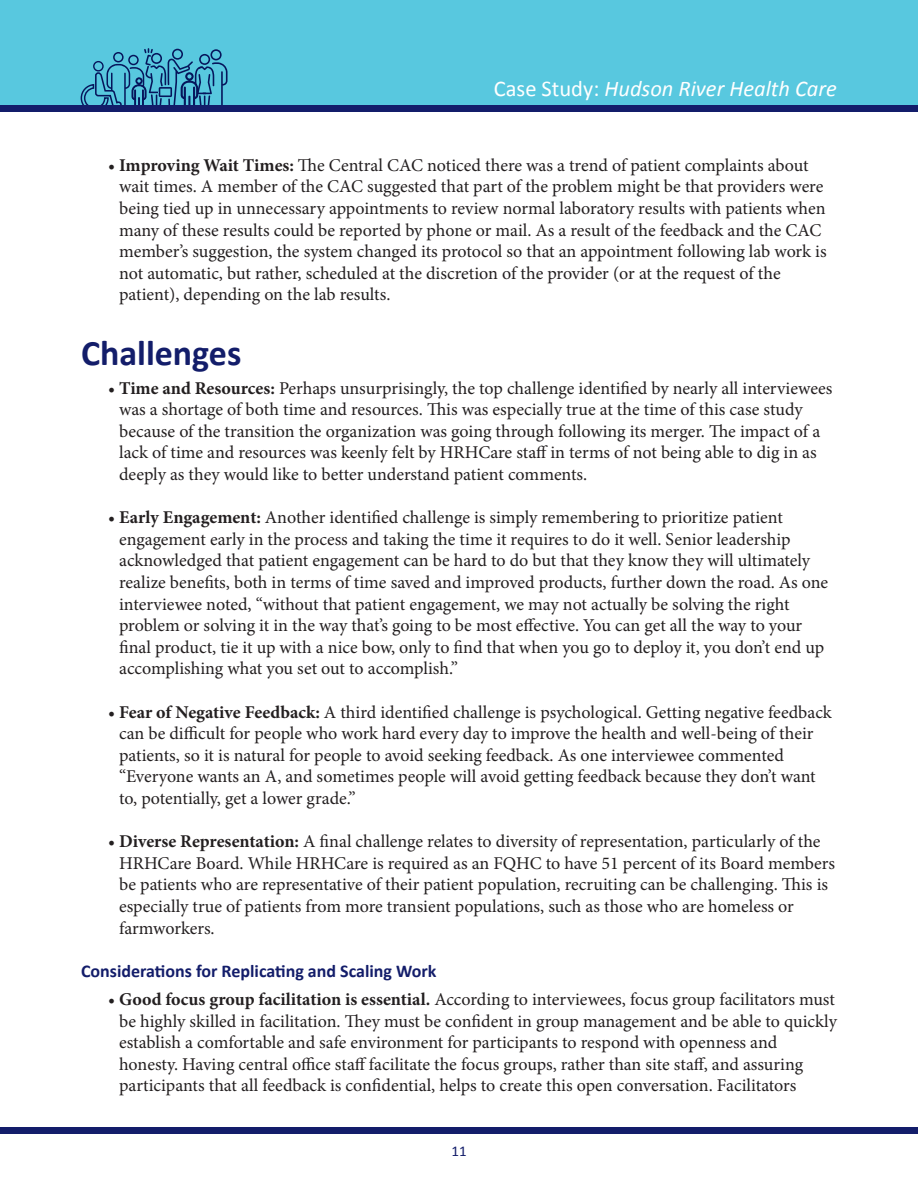
<style>
.page{position:relative;width:918px;height:1188px;background:#fff}
.page>*{position:absolute;margin:0;border:0;box-sizing:border-box;transform-origin:0 0}
.t1{font:700 36px "Calibri";color:#131d6a}
.t2{font:italic 22.5px "Calibri";color:#fff}
.t3{font:18px/21.6px "Minion Pro";color:#231f20}
.t4{font:700 18px "Calibri";color:#131d6a}
.t5{font:15px "Calibri";color:#131d6a}
.s1{font-style:normal}
.s2{font-weight:700}
</style>
<div class="page">
<div style="left:0;top:0;width:918px;height:109px;background:#58c8df"></div>
<svg style="left:81px;top:48px;width:147px;height:58px"></svg>
<div style="left:95px;top:62px;width:7px;height:8px;background:#58c8df;border-radius:50%"></div>
<div style="left:0;top:106px;width:918px;height:6px;background:#131d6a"></div>
<div style="left:0;top:1127px;width:918px;height:7px;background:#131d6a"></div>
<p class="t2" style="left:494px;top:73px;width:345px"><span class="s1">Case Study:</span> Hudson River Health Care</p>
<p class="t3" style="left:119px;top:154px;width:709px;text-indent:-11px">• <span class="s2">Improving Wait Times:</span> The Central CAC noticed there was a trend of patient complaints about wait times. A member of the CAC suggested that part of the problem might be that providers were being tied up in unnecessary appointments to review normal laboratory results with patients when many of these results could be reported by phone or mail. As a result of the feedback and the CAC member’s suggestion, the system changed its protocol so that an appointment following lab work is not automatic, but rather, scheduled at the discretion of the provider (or at the request of the patient), depending on the lab results.</p>
<h1 class="t1" style="left:81px;top:330px;width:162px">Challenges</h1>
<p class="t3" style="left:119px;top:377px;width:715px;text-indent:-11px">• <span class="s2">Time and Resources:</span> Perhaps unsurprisingly, the top challenge identified by nearly all interviewees was a shortage of both time and resources. This was especially true at the time of this case study because of the transition the organization was going through following its merger. The impact of a lack of time and resources was keenly felt by HRHCare staff in terms of not being able to dig in as deeply as they would like to better understand patient comments.</p>
<p class="t3" style="left:119px;top:507px;width:711px;text-indent:-11px">• <span class="s2">Early Engagement:</span> Another identified challenge is simply remembering to prioritize patient engagement early in the process and taking the time it requires to do it well. Senior leadership acknowledged that patient engagement can be hard to do but that they know they will ultimately realize benefits, both in terms of time saved and improved products, further down the road. As one interviewee noted, “without that patient engagement, we may not actually be solving the right problem or solving it in the way that’s going to be most effective. You can get all the way to your final product, tie it up with a nice bow, only to find that when you go to deploy it, you don’t end up accomplishing what you set out to accomplish.”</p>
<p class="t3" style="left:119px;top:701px;width:714px;text-indent:-11px">• <span class="s2">Fear of Negative Feedback:</span> A third identified challenge is psychological. Getting negative feedback can be difficult for people who work hard every day to improve the health and well-being of their patients, so it is natural for people to avoid seeking feedback. As one interviewee commented “Everyone wants an A, and sometimes people will avoid getting feedback because they don’t want to, potentially, get a lower grade.”</p>
<p class="t3" style="left:119px;top:831px;width:717px;text-indent:-11px">• <span class="s2">Diverse Representation:</span> A final challenge relates to diversity of representation, particularly of the HRHCare Board. While HRHCare is required as an FQHC to have 51 percent of its Board members be patients who are representative of their patient population, recruiting can be challenging. This is especially true of patients from more transient populations, such as those who are homeless or farmworkers.</p>
<p class="t4" style="left:81px;top:959px;width:357px">Considerations for Replicating and Scaling Work</p>
<p class="t3" style="left:119px;top:989px;width:719px;text-indent:-11px">• <span class="s2">Good focus group facilitation is essential.</span> According to interviewees, focus group facilitators must be highly skilled in facilitation. They must be confident in group management and be able to quickly establish a comfortable and safe environment for participants to respond with openness and honesty. Having central office staff facilitate the focus groups, rather than site staff, and assuring participants that all feedback is confidential, helps to create this open conversation. Facilitators</p>
<p class="t5" style="left:451px;top:1141px;width:17px">11</p>
</div>
